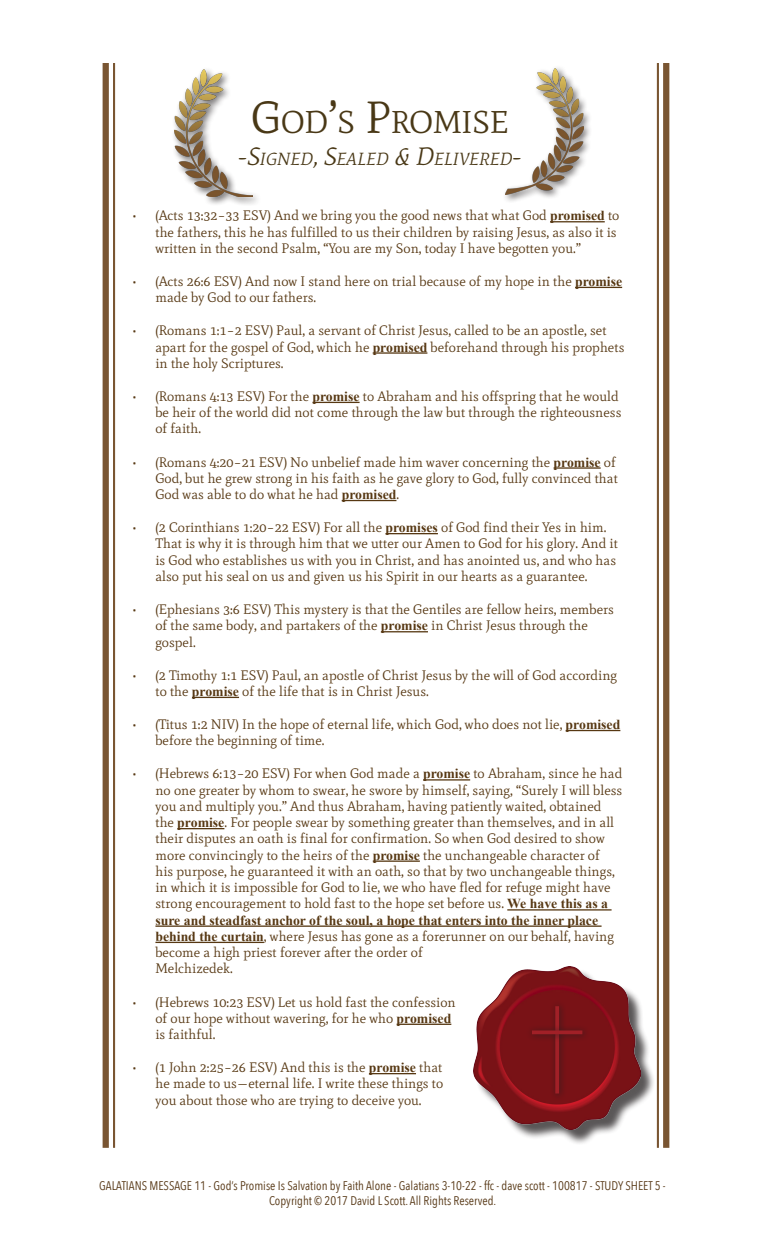
<style>
.page{position:relative;width:765px;height:1260px;background:#fff}
.page>*{position:absolute;margin:0;border:0;box-sizing:border-box;transform-origin:0 0}
.t1{font:31.5px "Mate";color:#493816}
.t2{font:italic 17.5px "Mate";color:#493816}
.t3{font:13.75px/16.2px "Mate";color:#573813}
.t4{font:12.5px "Avenir Next Condensed";color:#573816}
.s1{font-size:45px}
.s2{font-size:25px}
.s3{font-family:"Times New Roman";font-weight:700}
</style>
<div class="page">
<hr style="left:550px;top:221px;width:55px;height:1px;background:#573813">
<hr style="left:575px;top:287px;width:47px;height:1px;background:#573813">
<hr style="left:373px;top:352px;width:54px;height:2px;background:#573813">
<hr style="left:312px;top:402px;width:48px;height:1px;background:#573813">
<hr style="left:554px;top:467px;width:47px;height:2px;background:#573813">
<hr style="left:342px;top:500px;width:54px;height:1px;background:#573813">
<hr style="left:385px;top:533px;width:53px;height:1px;background:#573813">
<hr style="left:381px;top:631px;width:47px;height:1px;background:#573813">
<hr style="left:192px;top:697px;width:47px;height:1px;background:#573813">
<hr style="left:566px;top:730px;width:54px;height:1px;background:#573813">
<hr style="left:423px;top:779px;width:47px;height:2px;background:#573813">
<hr style="left:177px;top:828px;width:47px;height:1px;background:#573813">
<hr style="left:373px;top:861px;width:47px;height:1px;background:#573813">
<hr style="left:507px;top:909px;width:105px;height:2px;background:#573813">
<hr style="left:155px;top:926px;width:447px;height:1px;background:#573813">
<hr style="left:155px;top:942px;width:109px;height:1px;background:#573813">
<hr style="left:397px;top:1024px;width:54px;height:1px;background:#573813">
<hr style="left:369px;top:1073px;width:47px;height:1px;background:#573813">
<div style="left:476px;top:969px;width:180px;height:176px;background:#231f20;opacity:.75"></div>
<img style="left:474px;top:967px;width:166px;height:163px">
<hr style="left:113px;top:63px;width:2px;height:1085px;background:#795532">
<div style="left:103px;top:63px;width:6px;height:1085px;background:#795532"></div>
<div style="left:663px;top:63px;width:6px;height:1085px;background:#795532"></div>
<hr style="left:657px;top:63px;width:2px;height:1085px;background:#795532">
<div style="left:549px;top:1001px;width:18px;height:100px;background:#231f20;opacity:.75"></div>
<svg style="left:555px;top:1006px;width:4px;height:88px"></svg>
<div style="left:526px;top:1025px;width:64px;height:17px;background:#231f20;opacity:.75"></div>
<svg style="left:532px;top:1030px;width:50px;height:4px"></svg>
<div style="left:171px;top:66px;width:91px;height:140px;background:#231f20;opacity:.75"></div>
<img style="left:175px;top:69px;width:78px;height:127px">
<div style="left:502px;top:65px;width:90px;height:139px;background:#231f20;opacity:.75"></div>
<img style="left:505px;top:68px;width:78px;height:127px">
<p class="t1" style="left:251px;top:104px;width:259px"><span class="s1">G</span>OD<span class="s1">’</span>S <span class="s1">P</span>ROMISE</p>
<p class="t2" style="left:238px;top:148px;width:286px"><span class="s2">-S</span>IGNED<span class="s2">, S</span>EALED <span class="s2">&amp; D</span>ELIVERED<span class="s2">-</span></p>
<p class="t3" style="left:155px;top:208px;width:465px;text-indent:-22px">• (Acts 13:32–33 ESV) And we bring you the good news that what God <span class="s3">promised</span> to the fathers, this he has fulfilled to us their children by raising Jesus, as also it is written in the second Psalm, “You are my Son, today I have begotten you.”</p>
<p class="t3" style="left:155px;top:273px;width:468px;text-indent:-22px">• (Acts 26:6 ESV) And now I stand here on trial because of my hope in the <span class="s3">promise </span>made by God to our fathers.</p>
<p class="t3" style="left:155px;top:323px;width:471px;text-indent:-22px">• (Romans 1:1–2 ESV) Paul, a servant of Christ Jesus, called to be an apostle, set apart for the gospel of God, which he <span class="s3">promised</span> beforehand through his prophets in the holy Scriptures.</p>
<p class="t3" style="left:155px;top:388px;width:468px;text-indent:-22px">• (Romans 4:13 ESV) For the <span class="s3">promise</span> to Abraham and his offspring that he would be heir of the world did not come through the law but through the righteousness of faith.</p>
<p class="t3" style="left:155px;top:454px;width:464px;text-indent:-22px">• (Romans 4:20–21 ESV) No unbelief made him waver concerning the <span class="s3">promise</span> of<br>God, but he grew strong in his faith as he gave glory to God, fully convinced that<br>God was able to do what he had <span class="s3">promised</span>.</p>
<p class="t3" style="left:155px;top:519px;width:464px;text-indent:-22px">• (2 Corinthians 1:20–22 ESV) For all the <span class="s3">promises</span> of God find their Yes in him.<br>That is why it is through him that we utter our Amen to God for his glory. And it is God who establishes us with you in Christ, and has anointed us, and who has also put his seal on us and given us his Spirit in our hearts as a guarantee.</p>
<p class="t3" style="left:155px;top:601px;width:460px;text-indent:-22px">• (Ephesians 3:6 ESV) This mystery is that the Gentiles are fellow heirs, members of the same body, and partakers of the <span class="s3">promise</span> in Christ Jesus through the gospel.</p>
<p class="t3" style="left:155px;top:667px;width:463px;text-indent:-22px">• (2 Timothy 1:1 ESV) Paul, an apostle of Christ Jesus by the will of God according to the <span class="s3">promise</span> of the life that is in Christ Jesus.</p>
<p class="t3" style="left:155px;top:716px;width:466px;text-indent:-22px">• (Titus 1:2 NIV) In the hope of eternal life, which God, who does not lie, <span class="s3">promised </span>before the beginning of time.</p>
<p class="t3" style="left:155px;top:766px;width:468px;text-indent:-22px">• (Hebrews 6:13–20 ESV) For when God made a <span class="s3">promise</span> to Abraham, since he had no one greater by whom to swear, he swore by himself, saying, “Surely I will bless you and multiply you.” And thus Abraham, having patiently waited, obtained the <span class="s3">promise</span>. For people swear by something greater than themselves, and in all their disputes an oath is final for confirmation. So when God desired to show more convincingly to the heirs of the <span class="s3">promise</span> the unchangeable character of<br>his purpose, he guaranteed it with an oath, so that by two unchangeable things, in which it is impossible for God to lie, we who have fled for refuge might have strong encouragement to hold fast to the hope set before us. <span class="s3">We have this as a sure and steadfast anchor of the soul, a hope that enters into the inner place behind the curtain</span>, where Jesus has gone as a forerunner on our behalf, having become a high priest forever after the order of<br>Melchizedek.</p>
<p class="t3" style="left:155px;top:994px;width:302px;text-indent:-22px">• (Hebrews 10:23 ESV) Let us hold fast the confession of our hope without wavering, for he who <span class="s3">promised </span>is faithful.</p>
<p class="t3" style="left:155px;top:1059px;width:289px;text-align:justify;text-indent:-22px">• (1 John 2:25–26 ESV) And this is the <span class="s3">promise</span> that he made to us—eternal life. I write these things to you about those who are trying to deceive you.</p>
<p class="t4" style="left:99px;top:1175px;width:568px">GALATIANS MESSAGE 11 - God’s Promise Is Salvation by Faith Alone - Galatians 3-10-22 - ffc - dave scott - 100817 - STUDY SHEET 5 -</p>
<p class="t4" style="left:269px;top:1190px;width:229px">Copyright © 2017 David L Scott. All Rights Reserved.</p>
</div>
